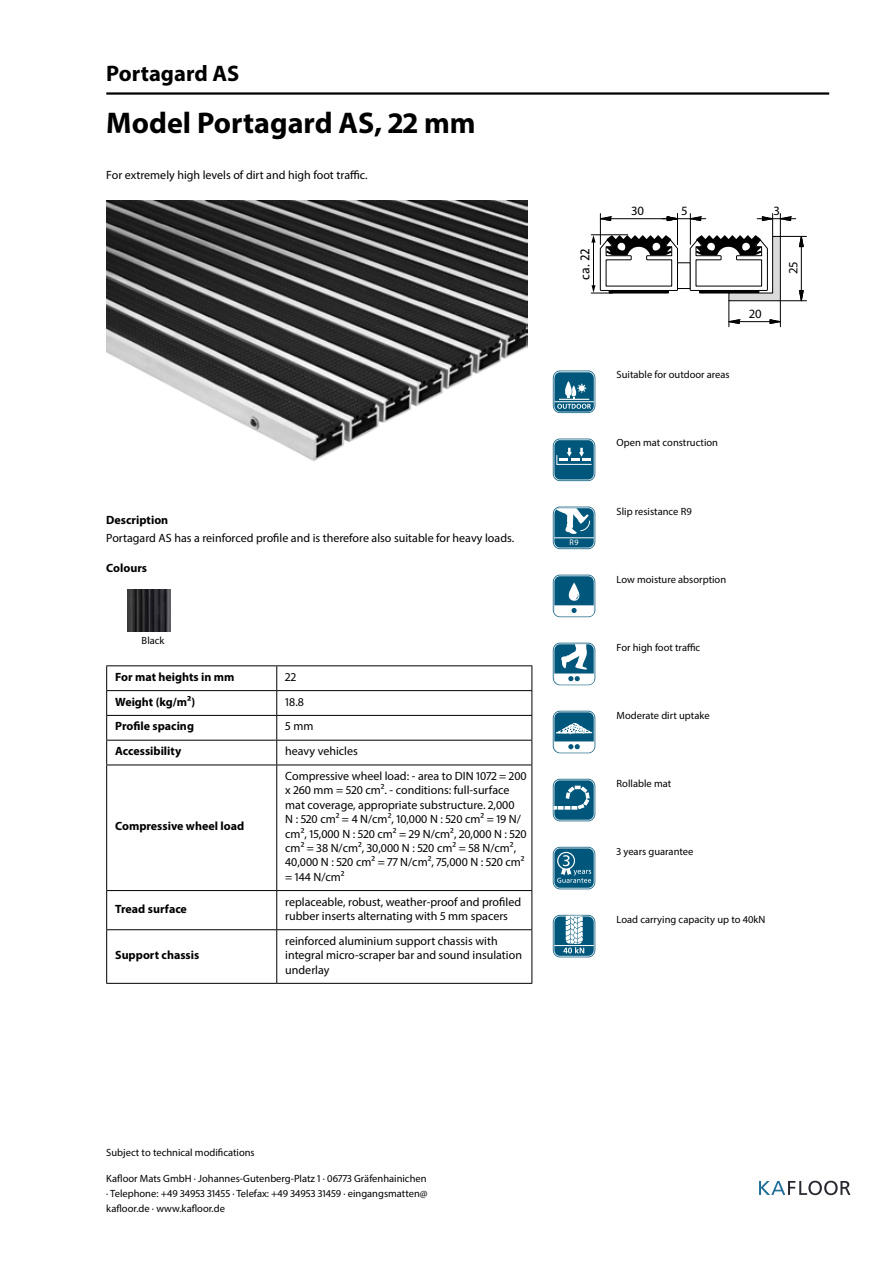
<style>
.page{position:relative;width:893px;height:1263px;background:#fff}
.page>*{position:absolute;margin:0;border:0;box-sizing:border-box;transform-origin:0 0}
.t1{font:700 30px "Myriad Pro";color:#000}
.t2{font:700 22.5px "Myriad Pro";color:#000}
.t3{font:13.05px "The Sans Os F";color:#000}
.t4{font:12.75px "Myriad Pro";color:#000}
.t5{font:12px/14.4px "Myriad Pro";color:#000}
.t6{font:700 12px "Myriad Pro";color:#000}
.t7{font:10.5px/15px "Myriad Pro";color:#000;text-align:justify}
.t8{font:700 8.1px "Frutiger LT Com";color:#fff}
</style>
<div class="page">
<hr style="left:106px;top:92px;width:723px;height:3px;background:#000">
<svg style="left:759px;top:1181px;width:91px;height:14px"></svg>
<div style="left:677px;top:262px;width:14px;height:27px;border:1px solid #000"></div>
<hr style="left:662px;top:218px;width:44px;height:1px;background:#000">
<svg style="left:666px;top:216px;width:15px;height:5px"></svg>
<svg style="left:599px;top:216px;width:13px;height:5px"></svg>
<hr style="left:600px;top:218px;width:77px;height:1px;background:#000">
<hr style="left:677px;top:214px;width:1px;height:30px;background:#000">
<hr style="left:600px;top:214px;width:1px;height:30px;background:#000">
<hr style="left:591px;top:234px;width:37px;height:1px;background:#000">
<svg style="left:591px;top:235px;width:87px;height:59px"></svg>
<svg style="left:687px;top:214px;width:119px;height:113px"></svg>
<svg style="left:553px;top:371px;width:42px;height:42px"></svg>
<svg style="left:554px;top:371px;width:41px;height:41px"></svg>
<div style="left:554px;top:372px;width:40px;height:40px;background:#00577b;border-radius:6px"></div>
<hr style="left:554px;top:401px;width:40px;height:1px;background:#fff">
<svg style="left:557px;top:404px;width:34px;height:5px"></svg>
<svg style="left:565px;top:381px;width:21px;height:17px"></svg>
<hr style="left:559px;top:399px;width:30px;height:1px;background:#fff">
<svg style="left:553px;top:439px;width:42px;height:42px"></svg>
<svg style="left:554px;top:439px;width:40px;height:41px"></svg>
<div style="left:554px;top:440px;width:40px;height:39px;background:#00577b;border-radius:6px"></div>
<svg style="left:556px;top:448px;width:36px;height:17px"></svg>
<svg style="left:553px;top:507px;width:42px;height:42px"></svg>
<div style="left:554px;top:507px;width:40px;height:41px;background:#a3c2cf;border-radius:6px"></div>
<div style="left:554px;top:508px;width:40px;height:40px;background:#00577b;border-radius:6px"></div>
<svg style="left:554px;top:508px;width:36px;height:26px"></svg>
<hr style="left:554px;top:537px;width:40px;height:1px;background:#fff">
<svg style="left:553px;top:575px;width:42px;height:42px"></svg>
<svg style="left:554px;top:575px;width:40px;height:41px"></svg>
<div style="left:554px;top:576px;width:40px;height:40px;background:#00577b;border-radius:6px"></div>
<svg style="left:554px;top:582px;width:40px;height:34px"></svg>
<svg style="left:553px;top:643px;width:42px;height:42px"></svg>
<svg style="left:554px;top:643px;width:40px;height:41px"></svg>
<svg style="left:554px;top:644px;width:40px;height:40px"></svg>
<svg style="left:553px;top:711px;width:42px;height:42px"></svg>
<svg style="left:554px;top:711px;width:40px;height:41px"></svg>
<div style="left:554px;top:712px;width:40px;height:40px;background:#00577b;border-radius:6px"></div>
<svg style="left:554px;top:741px;width:40px;height:11px"></svg>
<svg style="left:556px;top:723px;width:36px;height:11px"></svg>
<svg style="left:553px;top:779px;width:42px;height:42px"></svg>
<svg style="left:554px;top:779px;width:40px;height:41px"></svg>
<div style="left:554px;top:780px;width:40px;height:40px;background:#00577b;border-radius:6px"></div>
<svg style="left:554px;top:786px;width:36px;height:23px"></svg>
<svg style="left:553px;top:847px;width:42px;height:42px"></svg>
<div style="left:554px;top:848px;width:40px;height:40px;background:#00577b;border-radius:6px"></div>
<div style="left:557px;top:852px;width:18px;height:18px;border:1px solid #fff;border-radius:50%"></div>
<svg style="left:557px;top:855px;width:34px;height:28px"></svg>
<svg style="left:553px;top:915px;width:42px;height:42px"></svg>
<div style="left:554px;top:916px;width:40px;height:40px;background:#00577b;border-radius:6px"></div>
<hr style="left:554px;top:945px;width:40px;height:1px;background:#fff">
<svg style="left:563px;top:916px;width:21px;height:37px"></svg>
<img style="left:106px;top:200px;width:421px;height:261px">
<img style="left:128px;top:589px;width:42px;height:43px">
<svg style="left:107px;top:666px;width:424px;height:317px"></svg>
<hr style="left:106px;top:665px;width:171px;height:1px;background:#000">
<hr style="left:277px;top:665px;width:255px;height:1px;background:#000">
<hr style="left:106px;top:690px;width:171px;height:1px;background:#000">
<hr style="left:277px;top:690px;width:255px;height:1px;background:#000">
<hr style="left:106px;top:715px;width:171px;height:1px;background:#000">
<hr style="left:277px;top:715px;width:255px;height:1px;background:#000">
<hr style="left:106px;top:740px;width:171px;height:1px;background:#000">
<svg style="left:106px;top:666px;width:1px;height:98px"></svg>
<hr style="left:277px;top:740px;width:255px;height:1px;background:#000">
<svg style="left:276px;top:666px;width:1px;height:98px"></svg>
<svg style="left:531px;top:666px;width:1px;height:98px"></svg>
<hr style="left:106px;top:764px;width:171px;height:1px;background:#000">
<hr style="left:106px;top:765px;width:1px;height:125px;background:#000">
<hr style="left:277px;top:764px;width:255px;height:1px;background:#000">
<hr style="left:276px;top:765px;width:1px;height:125px;background:#000">
<hr style="left:531px;top:765px;width:1px;height:125px;background:#000">
<hr style="left:106px;top:890px;width:171px;height:1px;background:#000">
<hr style="left:106px;top:891px;width:1px;height:38px;background:#000">
<hr style="left:277px;top:890px;width:255px;height:1px;background:#000">
<hr style="left:276px;top:891px;width:1px;height:38px;background:#000">
<hr style="left:531px;top:891px;width:1px;height:38px;background:#000">
<hr style="left:106px;top:929px;width:171px;height:1px;background:#000">
<hr style="left:106px;top:930px;width:1px;height:53px;background:#000">
<hr style="left:106px;top:983px;width:171px;height:1px;background:#000">
<hr style="left:277px;top:929px;width:255px;height:1px;background:#000">
<hr style="left:276px;top:930px;width:1px;height:53px;background:#000">
<hr style="left:531px;top:930px;width:1px;height:53px;background:#000">
<hr style="left:277px;top:983px;width:255px;height:1px;background:#000">
<h2 class="t2" style="left:106px;top:58px;width:134px">Portagard AS</h2>
<h1 class="t1" style="left:106px;top:103px;width:371px">Model Portagard AS, 22 mm</h1>
<p class="t5" style="left:106px;top:168px;width:263px">For extremely high levels of dirt and high foot traffic.</p>
<p class="t6" style="left:106px;top:512px;width:63px">Description</p>
<p class="t5" style="left:106px;top:530px;width:409px">Portagard AS has a reinforced profile and is therefore also suitable for heavy loads.</p>
<p class="t6" style="left:106px;top:560px;width:42px">Colours</p>
<p class="t7" style="left:142px;top:633px;width:24px">Black</p>
<p class="t6" style="left:115px;top:669px;width:121px">For mat heights in mm</p>
<p class="t5" style="left:285px;top:669px;width:12px">22</p>
<p class="t6" style="left:115px;top:694px;width:81px">Weight (kg/m²)</p>
<p class="t5" style="left:285px;top:694px;width:20px">18.8</p>
<p class="t6" style="left:115px;top:718px;width:80px">Profile spacing</p>
<p class="t5" style="left:285px;top:719px;width:30px">5 mm</p>
<p class="t6" style="left:115px;top:743px;width:68px">Accessibility</p>
<p class="t5" style="left:285px;top:744px;width:74px">heavy vehicles</p>
<p class="t6" style="left:115px;top:818px;width:131px">Compressive wheel load</p>
<p class="t5" style="left:285px;top:768px;width:243px">Compressive wheel load: - area to DIN 1072 = 200 x 260 mm = 520 cm². - conditions: full-surface mat coverage, appropriate substructure. 2,000<br>N : 520 cm² = 4 N/cm², 10,000 N : 520 cm² = 19 N/ cm², 15,000 N : 520 cm² = 29 N/cm², 20,000 N : 520 cm² = 38 N/cm², 30,000 N : 520 cm² = 58 N/cm², 40,000 N : 520 cm² = 77 N/cm², 75,000 N : 520 cm² = 144 N/cm²</p>
<p class="t6" style="left:115px;top:901px;width:73px">Tread surface</p>
<p class="t5" style="left:285px;top:894px;width:237px">replaceable, robust, weather-proof and profiled rubber inserts alternating with 5 mm spacers</p>
<p class="t6" style="left:115px;top:947px;width:86px">Support chassis</p>
<p class="t5" style="left:285px;top:933px;width:238px">reinforced aluminium support chassis with integral micro-scraper bar and sound insulation underlay</p>
<p class="t3" style="left:577px;top:280px;width:33px;rotate:-90deg">ca. 22</p>
<p class="t8" style="left:569px;top:537px;width:11px">R9</p>
<p class="t4" style="left:631px;top:203px;width:15px">30</p>
<p class="t4" style="left:681px;top:203px;width:8px">5</p>
<p class="t4" style="left:773px;top:203px;width:8px">3</p>
<p class="t4" style="left:749px;top:306px;width:15px">20</p>
<p class="t4" style="left:785px;top:274px;width:15px;rotate:-90deg">25</p>
<p class="t7" style="left:617px;top:367px;width:115px">Suitable for outdoor areas</p>
<p class="t7" style="left:617px;top:435px;width:103px">Open mat construction</p>
<p class="t7" style="left:617px;top:503px;width:77px">Slip resistance R9</p>
<p class="t7" style="left:617px;top:571px;width:111px">Low moisture absorption</p>
<p class="t7" style="left:617px;top:639px;width:85px">For high foot traffic</p>
<p class="t7" style="left:617px;top:707px;width:94px">Moderate dirt uptake</p>
<p class="t7" style="left:617px;top:775px;width:56px">Rollable mat</p>
<p class="t7" style="left:617px;top:843px;width:78px">3 years guarantee</p>
<p class="t7" style="left:617px;top:911px;width:150px">Load carrying capacity up to 40kN</p>
<p class="t7" style="left:106px;top:1145px;width:150px">Subject to technical modifications</p>
<p class="t7" style="left:106px;top:1170px;width:323px">Kafloor Mats GmbH · Johannes-Gutenberg-Platz 1 · 06773 Gräfenhainichen · Telephone: +49 34953 31455 · Telefax: +49 34953 31459 · eingangsmatten@ kafloor.de · www.kafloor.de</p>
</div>
